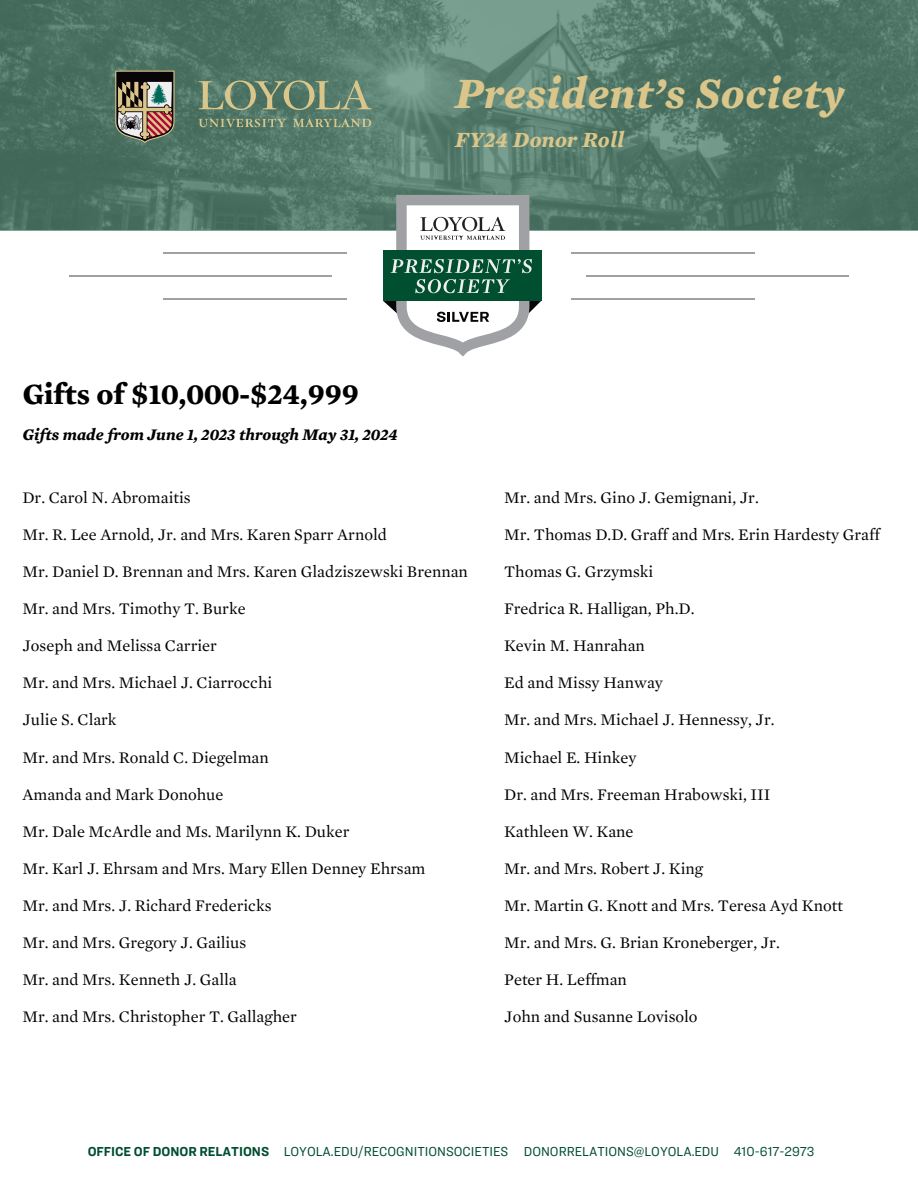
<style>
.page{position:relative;width:918px;height:1188px;background:#fff}
.page>*{position:absolute;margin:0;border:0;box-sizing:border-box;transform-origin:0 0}
.t1{font:italic 700 44.25px "Mercury Text G1";letter-spacing:.01em;color:#dac68a}
.t2{font:700 30px "Mercury Text G1";color:#000}
.t3{font:italic 700 22.05px "Mercury Text G1";letter-spacing:.01em;color:#dac68a}
.t4{font:16.5px "Mercury Text G1";color:#000}
.t5{font:italic 700 16.5px "Mercury Text G1";color:#000}
.t6{font:13.5px "Ringside Narrow";color:#004e2f}
.t7{font:700 13.5px "Ringside Narrow";color:#004e2f}
</style>
<div class="page">
<svg style="left:0;top:0;width:918px;height:230px;background:#527969"></svg>
<svg style="left:114px;top:69px;width:62px;height:76px;background:#7b7566"></svg>
<hr style="left:69px;top:275px;width:262px;height:2px;background:#9fa1a4">
<hr style="left:163px;top:252px;width:184px;height:1px;background:#9fa1a4">
<hr style="left:163px;top:298px;width:184px;height:2px;background:#9fa1a4">
<svg style="left:199px;top:80px;width:173px;height:30px;background:#758c71"></svg>
<svg style="left:199px;top:119px;width:87px;height:8px"></svg>
<svg style="left:293px;top:119px;width:78px;height:8px"></svg>
<svg style="left:383px;top:195px;width:158px;height:162px"></svg>
<hr style="left:571px;top:252px;width:184px;height:1px;background:#9fa1a4">
<hr style="left:571px;top:298px;width:184px;height:2px;background:#9fa1a4">
<hr style="left:586px;top:275px;width:263px;height:2px;background:#9fa1a4">
<p class="t1" style="left:455px;top:66px;width:391px">President’s Society</p>
<p class="t3" style="left:455px;top:126px;width:171px">FY24 Donor Roll</p>
<p class="t2" style="left:22px;top:375px;width:338px">Gifts of $10,000-$24,999</p>
<h3 class="t5" style="left:22px;top:424px;width:377px">Gifts made from June 1, 2023 through May 31, 2024</h3>
<p class="t4" style="left:22px;top:487px;width:170px">Dr. Carol N. Abromaitis</p>
<p class="t4" style="left:22px;top:524px;width:366px">Mr. R. Lee Arnold, Jr. and Mrs. Karen Sparr Arnold</p>
<p class="t4" style="left:22px;top:561px;width:447px">Mr. Daniel D. Brennan and Mrs. Karen Gladziszewski Brennan</p>
<p class="t4" style="left:22px;top:598px;width:225px">Mr. and Mrs. Timothy T. Burke</p>
<p class="t4" style="left:22px;top:635px;width:196px">Joseph and Melissa Carrier</p>
<p class="t4" style="left:22px;top:673px;width:251px">Mr. and Mrs. Michael J. Ciarrocchi</p>
<p class="t4" style="left:22px;top:710px;width:96px">Julie S. Clark</p>
<p class="t4" style="left:22px;top:747px;width:248px">Mr. and Mrs. Ronald C. Diegelman</p>
<p class="t4" style="left:22px;top:784px;width:202px">Amanda and Mark Donohue</p>
<p class="t4" style="left:22px;top:821px;width:329px">Mr. Dale McArdle and Ms. Marilynn K. Duker</p>
<p class="t4" style="left:22px;top:858px;width:404px">Mr. Karl J. Ehrsam and Mrs. Mary Ellen Denney Ehrsam</p>
<p class="t4" style="left:22px;top:895px;width:251px">Mr. and Mrs. J. Richard Fredericks</p>
<p class="t4" style="left:22px;top:932px;width:225px">Mr. and Mrs. Gregory J. Gailius</p>
<p class="t4" style="left:22px;top:970px;width:216px">Mr. and Mrs. Kenneth J. Galla</p>
<p class="t4" style="left:22px;top:1007px;width:276px">Mr. and Mrs. Christopher T. Gallagher</p>
<h1 class="t4" style="left:504px;top:487px;width:256px">Mr. and Mrs. Gino J. Gemignani, Jr.</h1>
<h1 class="t4" style="left:504px;top:524px;width:377px">Mr. Thomas D.D. Graff and Mrs. Erin Hardesty Graff</h1>
<h1 class="t4" style="left:504px;top:561px;width:151px">Thomas G. Grzymski</h1>
<h1 class="t4" style="left:504px;top:598px;width:192px">Fredrica R. Halligan, Ph.D.</h1>
<h1 class="t4" style="left:504px;top:635px;width:142px">Kevin M. Hanrahan</h1>
<h1 class="t4" style="left:504px;top:673px;width:160px">Ed and Missy Hanway</h1>
<h1 class="t4" style="left:504px;top:710px;width:272px">Mr. and Mrs. Michael J. Hennessy, Jr.</h1>
<h1 class="t4" style="left:504px;top:747px;width:134px">Michael E. Hinkey</h1>
<h1 class="t4" style="left:504px;top:784px;width:268px">Dr. and Mrs. Freeman Hrabowski, III</h1>
<h1 class="t4" style="left:504px;top:821px;width:131px">Kathleen W. Kane</h1>
<h1 class="t4" style="left:504px;top:858px;width:200px">Mr. and Mrs. Robert J. King</h1>
<h1 class="t4" style="left:504px;top:895px;width:340px">Mr. Martin G. Knott and Mrs. Teresa Ayd Knott</h1>
<h1 class="t4" style="left:504px;top:932px;width:277px">Mr. and Mrs. G. Brian Kroneberger, Jr.</h1>
<h1 class="t4" style="left:504px;top:970px;width:124px">Peter H. Leffman</h1>
<h1 class="t4" style="left:504px;top:1007px;width:195px">John and Susanne Lovisolo</h1>
<p class="t7" style="left:88px;top:1143px;width:183px">OFFICE OF DONOR RELATIONS</p>
<h2 class="t6" style="left:284px;top:1143px;width:226px">LOYOLA.EDU/RECOGNITIONSOCIETIES</h2>
<h3 class="t6" style="left:524px;top:1143px;width:197px">DONORRELATIONS@LOYOLA.EDU</h3>
<h3 class="t6" style="left:734px;top:1143px;width:82px">410-617-2973</h3>
</div>
